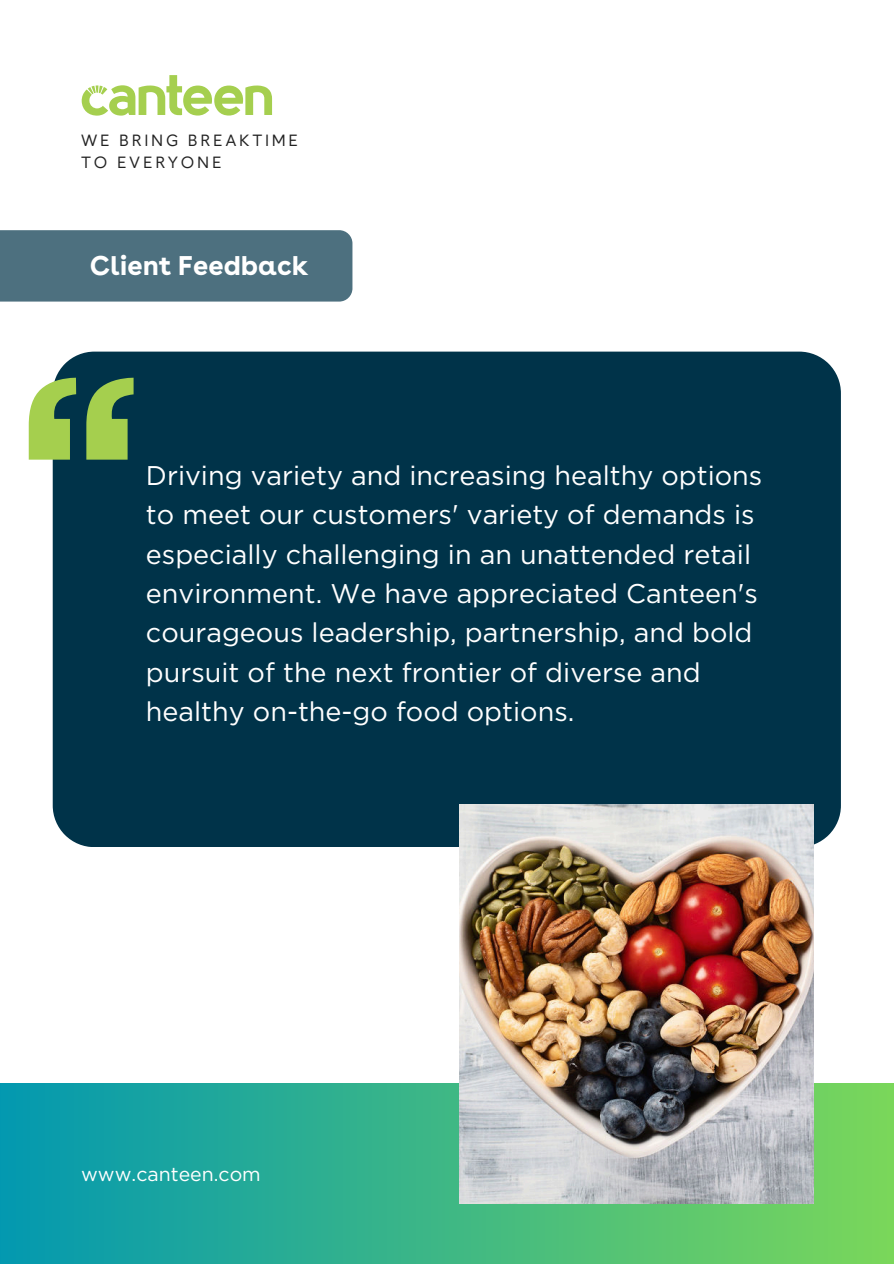
<style>
.page{position:relative;width:894px;height:1264px;background:#fff}
.page>*{position:absolute;margin:0;border:0;box-sizing:border-box;transform-origin:0 0}
.t1{font:27px/39.3px "Gotham";color:#fff}
.t2{font:700 27px "Buenos Aires";color:#fff}
.t3{font:19.5px "Gotham";color:#fff}
.t4{font:16.35px/21.8px "Buenos Aires";letter-spacing:.165em;color:#222}
</style>
<div class="page">
<div style="left:0;top:1083px;width:893px;height:180px;background:linear-gradient(to right,#0399b0,#7dd75c)"></div>
<div style="left:0;top:230px;width:352px;height:71px;background:#4d707f"></div>
<div style="left:53px;top:351px;width:787px;height:496px;background:#003349"></div>
<img style="left:459px;top:805px;width:354px;height:398px">
<svg style="left:82px;top:75px;width:190px;height:41px"></svg>
<svg style="left:29px;top:378px;width:104px;height:81px;background:#77a253"></svg>
<p class="t4" style="left:81px;top:128px;width:218px">WE BRING BREAKTIME<br>TO EVERYONE</p>
<p class="t2" style="left:90px;top:243px;width:220px">Client Feedback</p>
<p class="t1" style="left:146px;top:455px;width:617px">Driving variety and increasing healthy options to meet our customers' variety of demands is especially challenging in an unattended retail environment. We have appreciated Canteen's courageous leadership, partnership, and bold pursuit of the next frontier of diverse and healthy on-the-go food options.</p>
<p class="t3" style="left:81px;top:1162px;width:181px">www.canteen.com</p>
</div>
